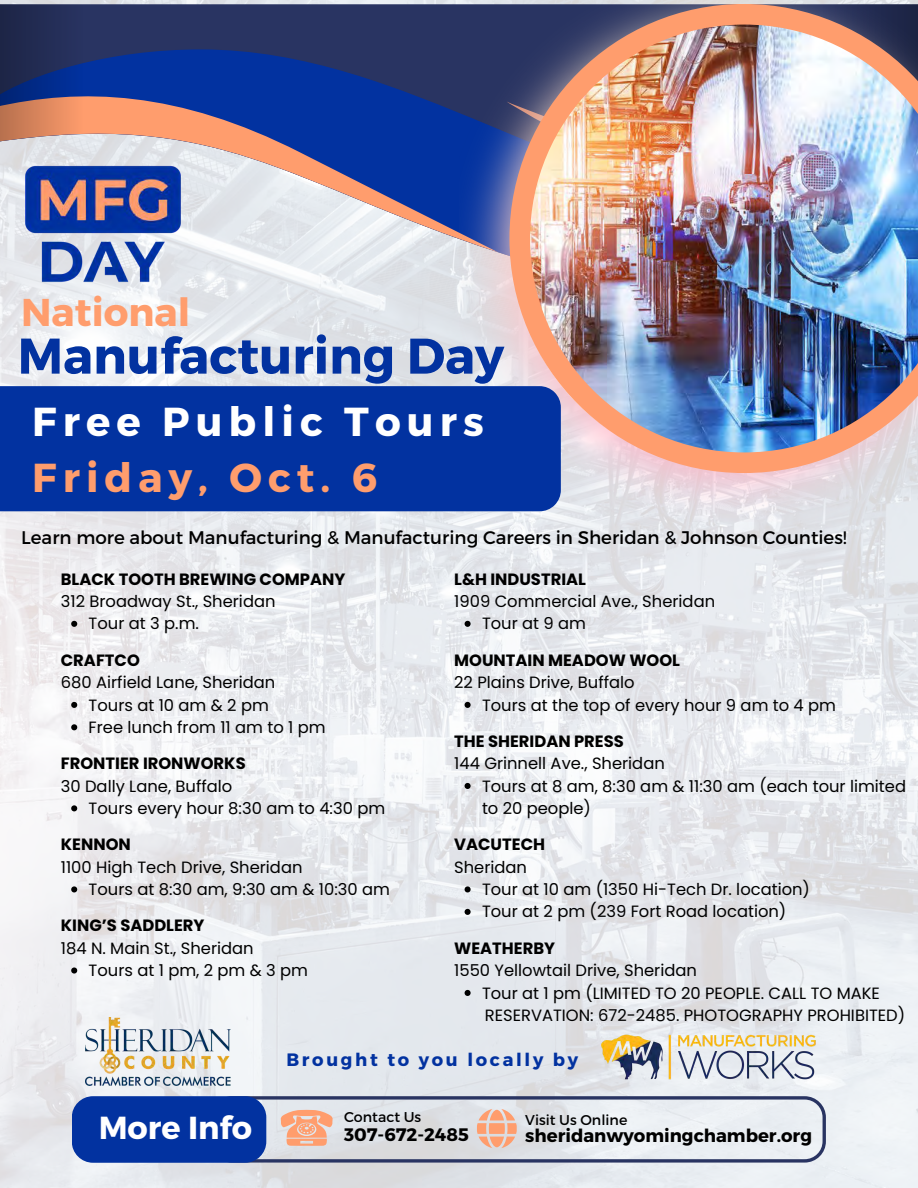
<style>
.page{position:relative;width:918px;height:1188px;background:#fff}
.page>*{position:absolute;margin:0;border:0;box-sizing:border-box;transform-origin:0 0}
.t1{font:700 49.95px "Montserrat";color:#0232a0}
.t2{font:700 40.35px "Montserrat";letter-spacing:.15em;color:#fff}
.t3{font:700 40.35px "Montserrat";letter-spacing:.15em;color:#ff9d6d}
.t4{font:700 38.7px "Montserrat";color:#ff9d6d}
.t5{font:700 31.8px "Montserrat";color:#fff}
.t6{font:18.3px "Montserrat";color:#000}
.t7{font:700 18.15px "Montserrat";color:#000}
.t8{font:700 17.85px "Montserrat";letter-spacing:.15em;color:#0232a0}
.t9{font:16.35px/22.4px "Poppins";color:#000}
.t10{font:700 16.35px "Poppins";color:#000}
.t11{font:14.25px "Montserrat";color:#000}
</style>
<div class="page">
<img style="left:0;top:0;width:918px;height:1188px">
<div style="left:112px;top:4px;width:347px;height:45px;background:#293462"></div>
<svg style="left:0;top:49px;width:459px;height:279px;fill:#e0e4e9"></svg>
<svg style="left:0;top:87px;width:459px;height:165px"></svg>
<svg style="left:0;top:4px;width:112px;height:138px"></svg>
<img style="left:459px;top:0;width:459px;height:522px">
<svg style="left:509px;top:4px;width:409px;height:469px"></svg>
<img style="left:530px;top:25px;width:388px;height:427px">
<div style="left:0;top:386px;width:561px;height:125px;background:#0232a0"></div>
<div style="left:72px;top:1096px;width:194px;height:67px;background:#0232a0;border-radius:21px"></div>
<svg style="left:211px;top:1096px;width:615px;height:67px"></svg>
<img style="left:21px;top:163px;width:163px;height:121px">
<img style="left:591px;top:1024px;width:235px;height:67px">
<img style="left:85px;top:1018px;width:145px;height:67px">
<svg style="left:71px;top:621px;width:6px;height:6px"></svg>
<svg style="left:71px;top:702px;width:6px;height:6px"></svg>
<svg style="left:71px;top:724px;width:6px;height:6px"></svg>
<svg style="left:71px;top:805px;width:6px;height:6px"></svg>
<svg style="left:71px;top:886px;width:6px;height:6px"></svg>
<svg style="left:71px;top:968px;width:6px;height:6px"></svg>
<svg style="left:465px;top:621px;width:6px;height:6px"></svg>
<svg style="left:465px;top:702px;width:6px;height:6px"></svg>
<svg style="left:465px;top:783px;width:6px;height:6px"></svg>
<svg style="left:465px;top:886px;width:6px;height:6px"></svg>
<svg style="left:465px;top:909px;width:6px;height:6px"></svg>
<svg style="left:465px;top:990px;width:6px;height:6px"></svg>
<p class="t4" style="left:21px;top:287px;width:171px">National</p>
<p class="t1" style="left:18px;top:323px;width:488px">Manufacturing Day</p>
<p class="t2" style="left:32px;top:395px;width:453px">Free Public Tours</p>
<p class="t3" style="left:32px;top:452px;width:347px">Friday, Oct. 6</p>
<p class="t6" style="left:21px;top:526px;width:827px">Learn more about Manufacturing &amp; Manufacturing Careers in Sheridan &amp; Johnson Counties!</p>
<p class="t10" style="left:61px;top:567px;width:286px">BLACK TOOTH BREWING COMPANY</p>
<p class="t9" style="left:61px;top:590px;width:216px">312 Broadway St., Sheridan</p>
<p class="t10" style="left:454px;top:567px;width:133px">L&amp;H INDUSTRIAL</p>
<p class="t9" style="left:454px;top:590px;width:262px">1909 Commercial Ave., Sheridan</p>
<p class="t9" style="left:89px;top:613px;width:112px">Tour at 3 p.m.</p>
<p class="t9" style="left:482px;top:613px;width:106px">Tour at 9 am</p>
<p class="t10" style="left:61px;top:649px;width:81px">CRAFTCO</p>
<p class="t9" style="left:61px;top:671px;width:216px">680 Airfield Lane, Sheridan</p>
<p class="t10" style="left:454px;top:649px;width:227px">MOUNTAIN MEADOW WOOL</p>
<p class="t9" style="left:454px;top:671px;width:182px">22 Plains Drive, Buffalo</p>
<p class="t9" style="left:89px;top:694px;width:182px">Tours at 10 am &amp; 2 pm</p>
<p class="t9" style="left:89px;top:716px;width:239px">Free lunch from 11 am to 1 pm</p>
<p class="t10" style="left:61px;top:752px;width:186px">FRONTIER IRONWORKS</p>
<p class="t9" style="left:61px;top:775px;width:173px">30 Dally Lane, Buffalo</p>
<p class="t9" style="left:89px;top:797px;width:298px">Tours every hour 8:30 am to 4:30 pm</p>
<p class="t9" style="left:482px;top:694px;width:356px">Tours at the top of every hour 9 am to 4 pm</p>
<p class="t10" style="left:454px;top:730px;width:171px">THE SHERIDAN PRESS</p>
<p class="t9" style="left:454px;top:752px;width:212px">144 Grinnell Ave., Sheridan</p>
<p class="t9" style="left:482px;top:775px;width:426px">Tours at 8 am, 8:30 am &amp; 11:30 am (each tour limited to 20 people)</p>
<p class="t10" style="left:61px;top:833px;width:71px">KENNON</p>
<p class="t9" style="left:61px;top:856px;width:243px">1100 High Tech Drive, Sheridan</p>
<p class="t10" style="left:454px;top:833px;width:92px">VACUTECH</p>
<p class="t9" style="left:454px;top:856px;width:74px">Sheridan</p>
<p class="t9" style="left:482px;top:878px;width:330px">Tour at 10 am (1350 Hi-Tech Dr. location)</p>
<p class="t9" style="left:482px;top:901px;width:306px">Tour at 2 pm (239 Fort Road location)</p>
<p class="t9" style="left:89px;top:878px;width:303px">Tours at 8:30 am, 9:30 am &amp; 10:30 am</p>
<p class="t10" style="left:61px;top:914px;width:145px">KING’S SADDLERY</p>
<p class="t9" style="left:61px;top:937px;width:194px">184 N. Main St., Sheridan</p>
<p class="t10" style="left:454px;top:937px;width:102px">WEATHERBY</p>
<p class="t9" style="left:454px;top:959px;width:244px">1550 Yellowtail Drive, Sheridan</p>
<p class="t9" style="left:485px;top:1004px;width:422px">RESERVATION: 672-2485. PHOTOGRAPHY PROHIBITED)</p>
<p class="t8" style="left:286px;top:1048px;width:293px">Brought to you locally by</p>
<p class="t9" style="left:89px;top:959px;width:221px">Tours at 1 pm, 2 pm &amp; 3 pm</p>
<p class="t9" style="left:482px;top:982px;width:399px">Tour at 1 pm (LIMITED TO 20 PEOPLE. CALL TO MAKE</p>
<p class="t5" style="left:99px;top:1107px;width:155px">More Info</p>
<p class="t11" style="left:344px;top:1108px;width:79px">Contact Us</p>
<p class="t11" style="left:525px;top:1110px;width:104px">Visit Us Online</p>
<p class="t7" style="left:525px;top:1124px;width:288px">sheridanwyomingchamber.org</p>
<p class="t7" style="left:344px;top:1123px;width:126px">307-672-2485</p>
</div>
